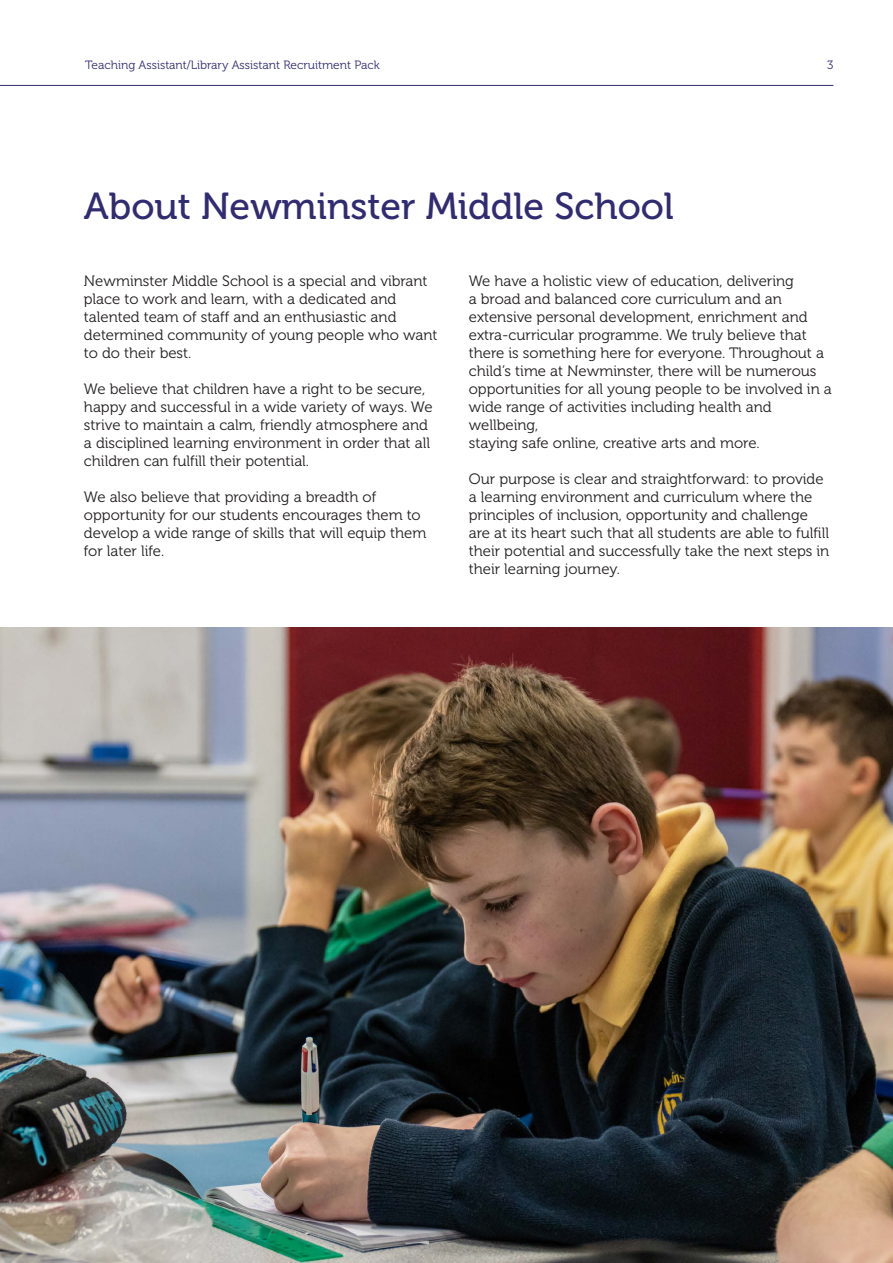
<style>
.page{position:relative;width:893px;height:1263px;background:#fff}
.page>*{position:absolute;margin:0;border:0;box-sizing:border-box;transform-origin:0 0}
.t1{font:37.5px "Museo 500";color:#312c71}
.t2{font:15px/18px "Museo 300";color:#231f20}
.t3{font:12px "Museo 300";color:#312c71}
</style>
<div class="page">
<img style="left:0;top:627px;width:893px;height:636px">
<hr style="left:0;top:85px;width:833px;height:1px;background:#312c71">
<p class="t3" style="left:85px;top:58px;width:296px">Teaching Assistant/Library Assistant Recruitment Pack</p>
<p class="t3" style="left:827px;top:58px;width:8px">3</p>
<p class="t1" style="left:84px;top:186px;width:591px">About Newminster Middle School</p>
<p class="t2" style="left:84px;top:272px;width:345px">Newminster Middle School is a special and vibrant</p>
<p class="t2" style="left:84px;top:290px;width:314px">place to work and learn, with a dedicated and</p>
<p class="t2" style="left:84px;top:308px;width:314px">talented team of staff and an enthusiastic and</p>
<p class="t2" style="left:84px;top:326px;width:355px">determined community of young people who want</p>
<p class="t2" style="left:84px;top:344px;width:109px">to do their best.</p>
<p class="t2" style="left:84px;top:380px;width:343px">We believe that children have a right to be secure,</p>
<p class="t2" style="left:84px;top:398px;width:350px">happy and successful in a wide variety of ways. We</p>
<p class="t2" style="left:84px;top:416px;width:345px">strive to maintain a calm, friendly atmosphere and</p>
<p class="t2" style="left:84px;top:434px;width:348px">a disciplined learning environment in order that all</p>
<p class="t2" style="left:84px;top:452px;width:227px">children can fulfill their potential.</p>
<p class="t2" style="left:84px;top:488px;width:294px">We also believe that providing a breadth of</p>
<p class="t2" style="left:84px;top:506px;width:338px">opportunity for our students encourages them to</p>
<p class="t2" style="left:84px;top:524px;width:344px">develop a wide range of skills that will equip them</p>
<p class="t2" style="left:84px;top:542px;width:82px">for later life.</p>
<p class="t2" style="left:469px;top:272px;width:327px">We have a holistic view of education, delivering</p>
<p class="t2" style="left:469px;top:290px;width:315px">a broad and balanced core curriculum and an</p>
<p class="t2" style="left:469px;top:308px;width:340px">extensive personal development, enrichment and</p>
<p class="t2" style="left:469px;top:326px;width:339px">extra-curricular programme. We truly believe that</p>
<p class="t2" style="left:469px;top:344px;width:357px">there is something here for everyone. Throughout a</p>
<p class="t2" style="left:469px;top:362px;width:349px">child’s time at Newminster, there will be numerous</p>
<p class="t2" style="left:469px;top:380px;width:364px">opportunities for all young people to be involved in a</p>
<p class="t2" style="left:469px;top:398px;width:304px">wide range of activities including health and wellbeing,</p>
<p class="t2" style="left:469px;top:434px;width:293px">staying safe online, creative arts and more.</p>
<p class="t2" style="left:469px;top:470px;width:356px">Our purpose is clear and straightforward: to provide</p>
<p class="t2" style="left:469px;top:488px;width:345px">a learning environment and curriculum where the</p>
<p class="t2" style="left:469px;top:506px;width:341px">principles of inclusion, opportunity and challenge</p>
<p class="t2" style="left:469px;top:524px;width:362px">are at its heart such that all students are able to fulfill</p>
<p class="t2" style="left:469px;top:542px;width:362px">their potential and successfully take the next steps in</p>
<p class="t2" style="left:469px;top:560px;width:153px">their learning journey.</p>
</div>
